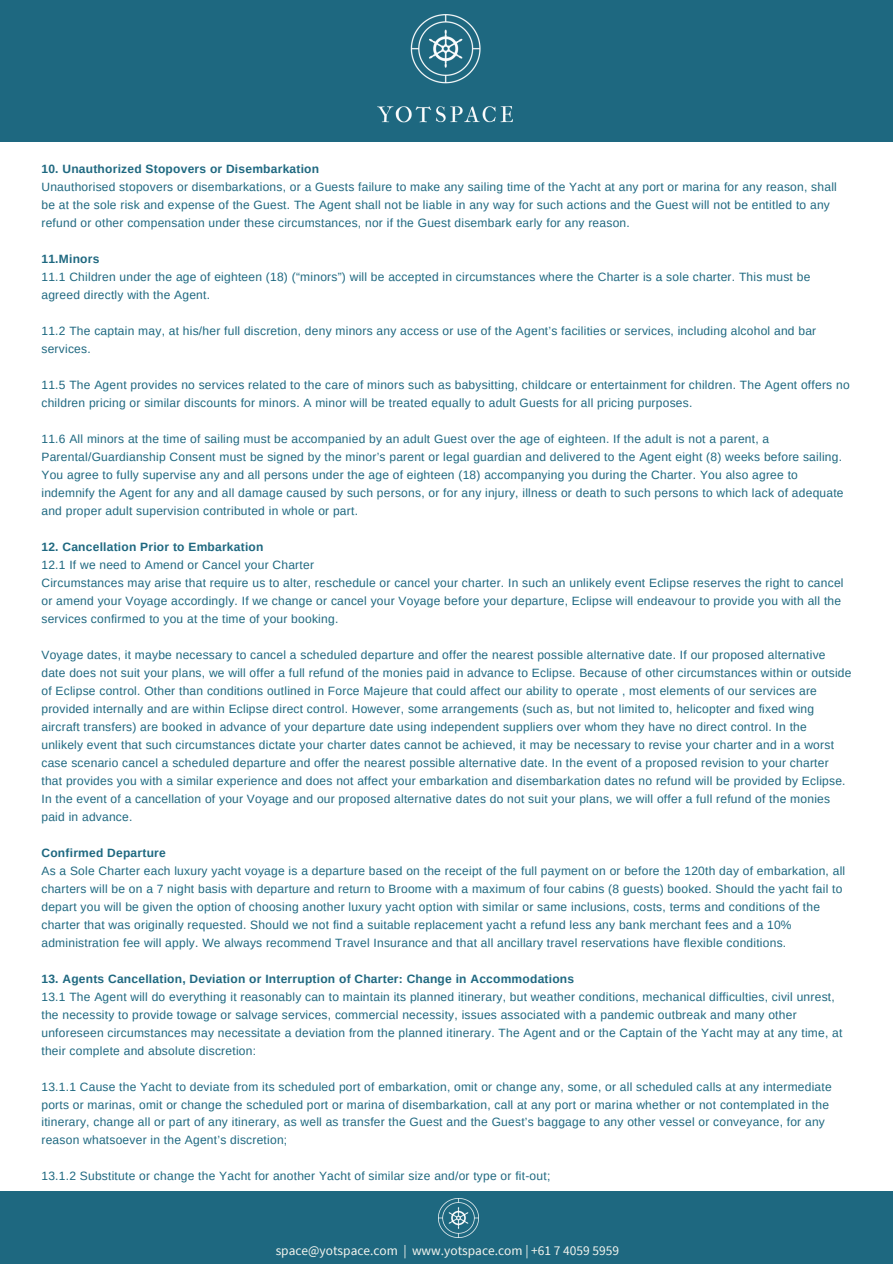
<style>
.page{position:relative;width:893px;height:1264px;background:#fff}
.page>*{position:absolute;margin:0;border:0;box-sizing:border-box;transform-origin:0 0}
.t1{font:13.35px "Source Sans Pro";color:#f4f5ef}
.t2{font:12px/18px "Arimo";letter-spacing:.02em;color:#1e6880}
.t3{font:700 12px "Arimo";letter-spacing:.02em;color:#1e6880}
</style>
<div class="page">
<div style="left:0;top:1191px;width:892px;height:72px;background:#1e6880"></div>
<img style="left:438px;top:1198px;width:40px;height:39px">
<div style="left:0;top:0;width:892px;height:141px;background:#1e6880"></div>
<img style="left:377px;top:14px;width:135px;height:109px">
<p class="t3" style="left:41px;top:162px;width:279px">10. Unauthorized Stopovers or Disembarkation</p>
<p class="t2" style="left:41px;top:178px;width:796px">Unauthorised stopovers or disembarkations, or a Guests failure to make any sailing time of the Yacht at any port or marina for any reason, shall be at the sole risk and expense of the Guest. The Agent shall not be liable in any way for such actions and the Guest will not be entitled to any refund or other compensation under these circumstances, nor if the Guest disembark early for any reason.</p>
<p class="t3" style="left:41px;top:252px;width:59px">11.Minors</p>
<p class="t2" style="left:41px;top:268px;width:770px">11.1 Children under the age of eighteen (18) (“minors”) will be accepted in circumstances where the Charter is a sole charter. This must be agreed directly with the Agent.</p>
<p class="t2" style="left:41px;top:322px;width:776px">11.2 The captain may, at his/her full discretion, deny minors any access or use of the Agent’s facilities or services, including alcohol and bar services.</p>
<p class="t2" style="left:41px;top:376px;width:809px">11.5 The Agent provides no services related to the care of minors such as babysitting, childcare or entertainment for children. The Agent offers no children pricing or similar discounts for minors. A minor will be treated equally to adult Guests for all pricing purposes.</p>
<p class="t2" style="left:41px;top:430px;width:803px">11.6 All minors at the time of sailing must be accompanied by an adult Guest over the age of eighteen. If the adult is not a parent, a Parental/Guardianship Consent must be signed by the minor’s parent or legal guardian and delivered to the Agent eight (8) weeks before sailing.<br>You agree to fully supervise any and all persons under the age of eighteen (18) accompanying you during the Charter. You also agree to indemnify the Agent for any and all damage caused by such persons, or for any injury, illness or death to such persons to which lack of adequate and proper adult supervision contributed in whole or part.</p>
<p class="t3" style="left:41px;top:540px;width:223px">12. Cancellation Prior to Embarkation</p>
<p class="t2" style="left:41px;top:555px;width:274px">12.1 If we need to Amend or Cancel your Charter</p>
<p class="t2" style="left:41px;top:573px;width:803px">Circumstances may arise that require us to alter, reschedule or cancel your charter. In such an unlikely event Eclipse reserves the right to cancel or amend your Voyage accordingly. If we change or cancel your Voyage before your departure, Eclipse will endeavour to provide you with all the services confirmed to you at the time of your booking.</p>
<p class="t2" style="left:41px;top:645px;width:811px">Voyage dates, it maybe necessary to cancel a scheduled departure and offer the nearest possible alternative date. If our proposed alternative date does not suit your plans, we will offer a full refund of the monies paid in advance to Eclipse. Because of other circumstances within or outside of Eclipse control. Other than conditions outlined in Force Majeure that could affect our ability to operate , most elements of our services are provided internally and are within Eclipse direct control. However, some arrangements (such as, but not limited to, helicopter and fixed wing aircraft transfers) are booked in advance of your departure date using independent suppliers over whom they have no direct control. In the unlikely event that such circumstances dictate your charter dates cannot be achieved, it may be necessary to revise your charter and in a worst case scenario cancel a scheduled departure and offer the nearest possible alternative date. In the event of a proposed revision to your charter that provides you with a similar experience and does not affect your embarkation and disembarkation dates no refund will be provided by Eclipse.<br>In the event of a cancellation of your Voyage and our proposed alternative dates do not suit your plans, we will offer a full refund of the monies paid in advance.</p>
<p class="t3" style="left:41px;top:845px;width:126px">Confirmed Departure</p>
<p class="t2" style="left:41px;top:861px;width:805px">As a Sole Charter each luxury yacht voyage is a departure based on the receipt of the full payment on or before the 120th day of embarkation, all charters will be on a 7 night basis with departure and return to Broome with a maximum of four cabins (8 guests) booked. Should the yacht fail to depart you will be given the option of choosing another luxury yacht option with similar or same inclusions, costs, terms and conditions of the charter that was originally requested. Should we not find a suitable replacement yacht a refund less any bank merchant fees and a 10% administration fee will apply. We always recommend Travel Insurance and that all ancillary travel reservations have flexible conditions.</p>
<p class="t3" style="left:41px;top:971px;width:534px">13. Agents Cancellation, Deviation or Interruption of Charter: Change in Accommodations</p>
<p class="t2" style="left:41px;top:987px;width:802px">13.1 The Agent will do everything it reasonably can to maintain its planned itinerary, but weather conditions, mechanical difficulties, civil unrest, the necessity to provide towage or salvage services, commercial necessity, issues associated with a pandemic outbreak and many other unforeseen circumstances may necessitate a deviation from the planned itinerary. The Agent and or the Captain of the Yacht may at any time, at their complete and absolute discretion:</p>
<p class="t2" style="left:41px;top:1077px;width:791px">13.1.1 Cause the Yacht to deviate from its scheduled port of embarkation, omit or change any, some, or all scheduled calls at any intermediate ports or marinas, omit or change the scheduled port or marina of disembarkation, call at any port or marina whether or not contemplated in the itinerary, change all or part of any itinerary, as well as transfer the Guest and the Guest’s baggage to any other vessel or conveyance, for any reason whatsoever in the Agent’s discretion;</p>
<p class="t2" style="left:41px;top:1167px;width:510px">13.1.2 Substitute or change the Yacht for another Yacht of similar size and/or type or fit-out;</p>
<p class="t1" style="left:276px;top:1242px;width:345px">space@yotspace.com | www.yotspace.com | +61 7 4059 5959</p>
</div>
